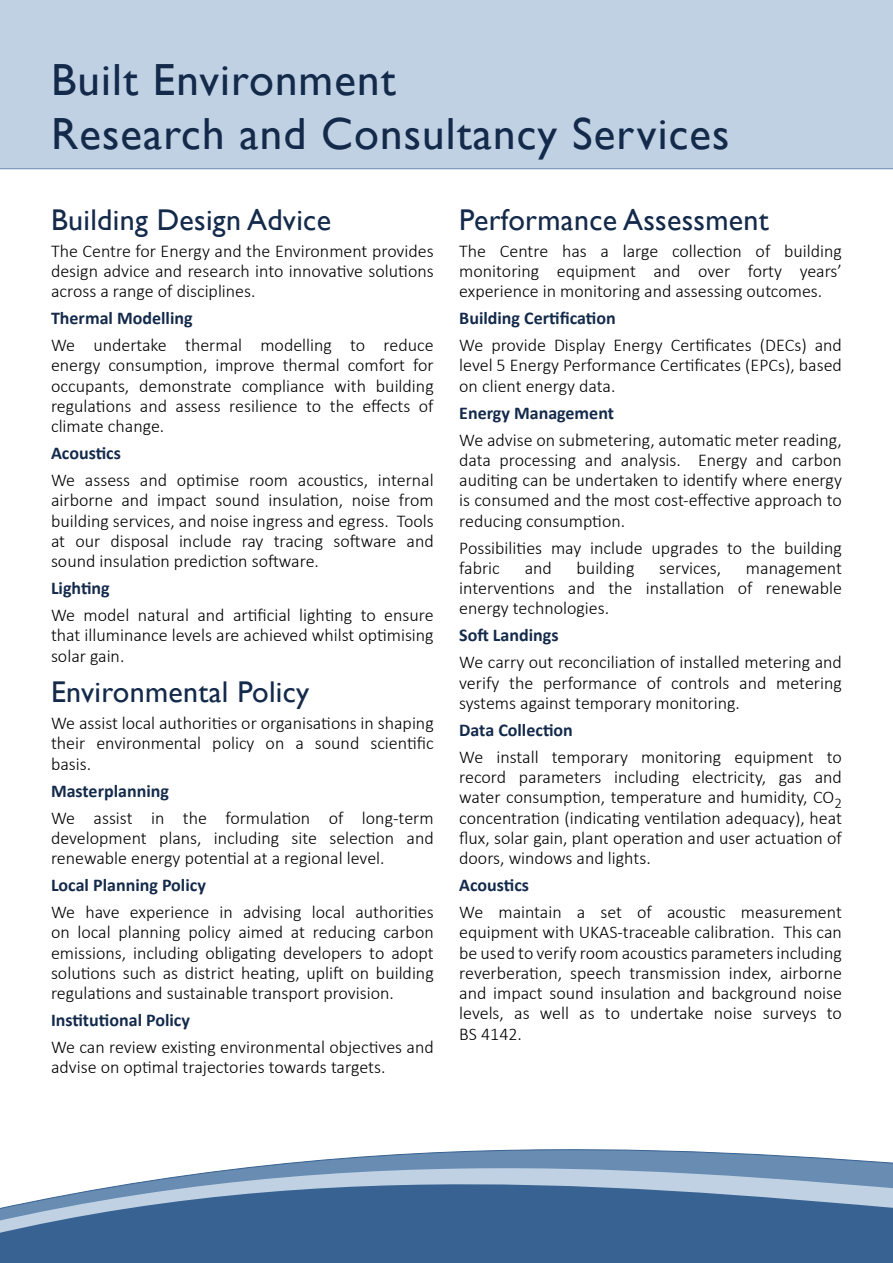
<style>
.page{position:relative;width:893px;height:1263px;background:#fff}
.page>*{position:absolute;margin:0;border:0;box-sizing:border-box;transform-origin:0 0}
.t1{font:45px/54px "Gill Sans";letter-spacing:.025em;color:#142a4b}
.t2{font:30px "Gill Sans";letter-spacing:.01em;color:#142a4b}
.t3{font:300 18px/20.2px "Calibri";color:#000;text-align:justify}
.t4{font:700 18px "Calibri";color:#142a4b}
</style>
<div class="page">
<div style="left:0;top:0;width:892px;height:169px;background:#c0d1e3"></div>
<svg style="left:892px;top:0;width:1px;height:169px"></svg>
<svg style="left:0;top:1149px;width:892px;height:114px;background:#6a8aae"></svg>
<svg style="left:892px;top:1162px;width:1px;height:101px"></svg>
<h1 class="t1" style="left:51px;top:53px;width:680px">Built Environment<br>Research and Consultancy Services</h1>
<h2 class="t2" style="left:51px;top:202px;width:282px">Building Design Advice</h2>
<p class="t3" style="left:51px;top:240px;width:384px">The Centre for Energy and the Environment provides design advice and research into innovative solutions across a range of disciplines.</p>
<p class="t4" style="left:51px;top:307px;width:143px">Thermal Modelling</p>
<p class="t3" style="left:51px;top:335px;width:384px">We undertake thermal modelling to reduce energy consumption, improve thermal comfort for occupants, demonstrate compliance with building regulations and assess resilience to the effects of climate change.</p>
<p class="t4" style="left:51px;top:442px;width:71px">Acoustics</p>
<p class="t3" style="left:51px;top:470px;width:384px">We assess and optimise room acoustics, internal airborne and impact sound insulation, noise from building services, and noise ingress and egress. Tools at our disposal include ray tracing software and sound insulation prediction software.</p>
<p class="t4" style="left:51px;top:577px;width:60px">Lighting</p>
<p class="t3" style="left:51px;top:605px;width:384px">We model natural and artificial lighting to ensure that illuminance levels are achieved whilst optimising solar gain.</p>
<h2 class="t2" style="left:51px;top:674px;width:260px">Environmental Policy</h2>
<p class="t3" style="left:51px;top:713px;width:384px">We assist local authorities or organisations in shaping their environmental policy on a sound scientific basis.</p>
<p class="t4" style="left:51px;top:779px;width:119px">Masterplanning</p>
<p class="t3" style="left:51px;top:807px;width:384px">We assist in the formulation of long-term development plans, including site selection and renewable energy potential at a regional level.</p>
<p class="t4" style="left:51px;top:874px;width:156px">Local Planning Policy</p>
<p class="t3" style="left:51px;top:902px;width:384px">We have experience in advising local authorities on local planning policy aimed at reducing carbon emissions, including obligating developers to adopt solutions such as district heating, uplift on building regulations and sustainable transport provision.</p>
<p class="t4" style="left:51px;top:1009px;width:141px">Institutional Policy</p>
<p class="t3" style="left:51px;top:1037px;width:384px">We can review existing environmental objectives and advise on optimal trajectories towards targets.</p>
<h2 class="t2" style="left:459px;top:202px;width:311px">Performance Assessment</h2>
<p class="t3" style="left:459px;top:240px;width:384px">The Centre has a large collection of building monitoring equipment and over forty years’ experience in monitoring and assessing outcomes.</p>
<p class="t4" style="left:459px;top:307px;width:158px">Building Certification</p>
<p class="t3" style="left:459px;top:335px;width:384px">We provide Display Energy Certificates (DECs) and level 5 Energy Performance Certificates (EPCs), based on client energy data.</p>
<p class="t4" style="left:459px;top:401px;width:156px">Energy Management</p>
<p class="t3" style="left:459px;top:429px;width:384px">We advise on submetering, automatic meter reading, data processing and analysis. Energy and carbon auditing can be undertaken to identify where energy is consumed and the most cost-effective approach to reducing consumption.</p>
<p class="t3" style="left:459px;top:537px;width:384px">Possibilities may include upgrades to the building fabric</p>
<p class="t3" style="left:525px;top:557px;width:29px">and</p>
<p class="t3" style="left:577px;top:557px;width:59px">building</p>
<p class="t3" style="left:659px;top:557px;width:64px">services,</p>
<p class="t3" style="left:459px;top:557px;width:384px;text-indent:287px">management interventions and the installation of renewable energy technologies.</p>
<p class="t4" style="left:459px;top:624px;width:101px">Soft Landings</p>
<p class="t3" style="left:459px;top:652px;width:384px">We carry out reconciliation of installed metering and verify the performance of controls and metering systems against temporary monitoring.</p>
<p class="t4" style="left:459px;top:718px;width:115px">Data Collection</p>
<p class="t3" style="left:459px;top:746px;width:384px">We install temporary monitoring equipment to record parameters including electricity, gas and water consumption, temperature and humidity, CO<sub>2 </sub>concentration (indicating ventilation adequacy), heat flux, solar gain, plant operation and user actuation of doors, windows and lights.</p>
<p class="t4" style="left:459px;top:874px;width:71px">Acoustics</p>
<p class="t3" style="left:459px;top:902px;width:384px">We maintain a set of acoustic measurement equipment with UKAS-traceable calibration. This can be used to verify room acoustics parameters including reverberation, speech transmission index, airborne and impact sound insulation and background noise levels, as well as to undertake noise surveys to BS 4142.</p>
</div>
